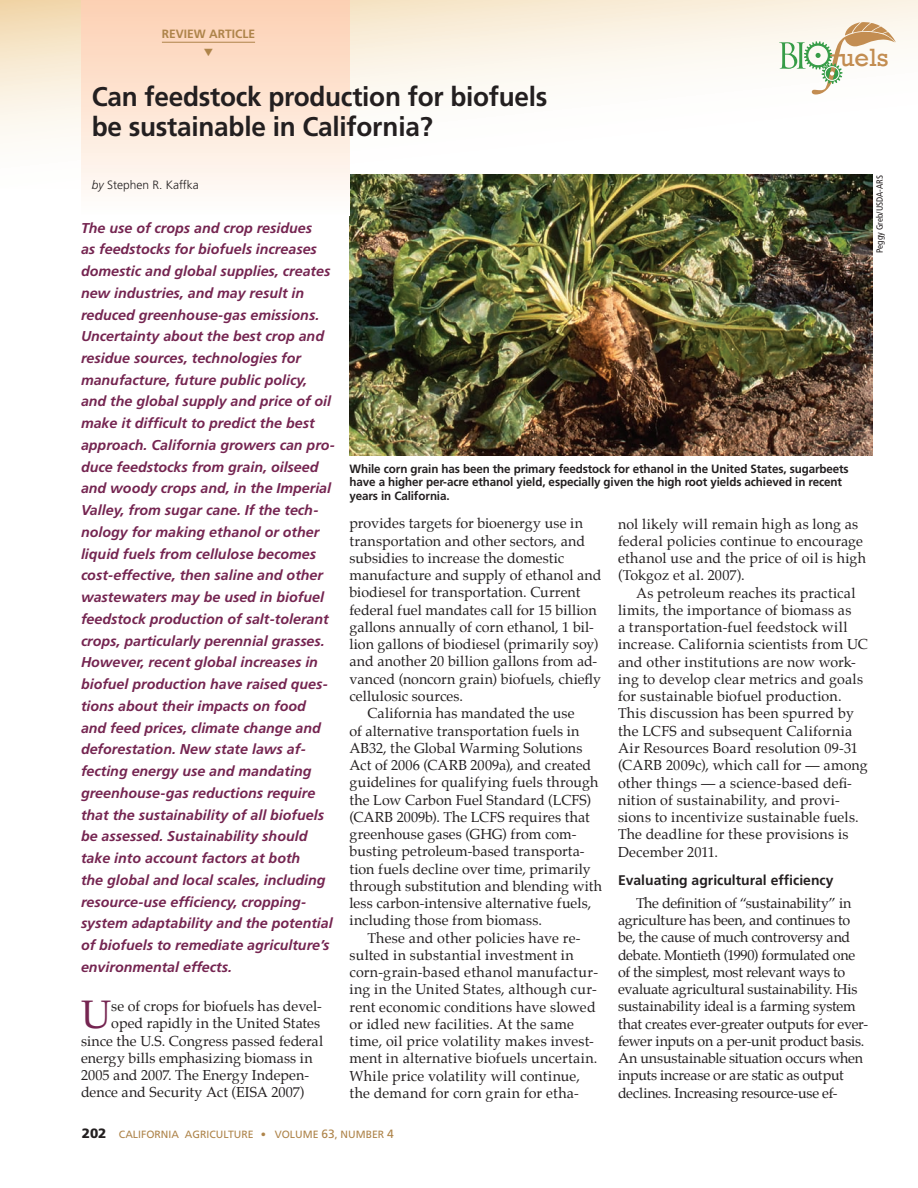
<style>
.page{position:relative;width:918px;height:1188px;background:#fff}
.page>*{position:absolute;margin:0;border:0;box-sizing:border-box;transform-origin:0 0}
.t1{font:39px "Palatino";color:#752551}
.t2{font:700 27px/30px "Frutiger";letter-spacing:-.01em;color:#231f20}
.t3{font:25.65px "Rockwell";color:#c38d51}
.t4{font:14.25px/17.2px "Palatino";letter-spacing:.005em;color:#231f20}
.t5{font:italic 700 14.25px/21.8px "Frutiger";color:#752551}
.t6{font:14.25px/17.2px "Palatino";letter-spacing:-.015em;color:#231f20}
.t7{font:700 13.95px "Frutiger";color:#231f20}
.t8{font:700 12px/13.5px "Frutiger";letter-spacing:-.01em;color:#231f20}
.t9{font:300 12px "Frutiger";color:#231f20}
.t10{font:700 12px "Frutiger";color:#ae844a}
.t11{font:10.5px "Frutiger";color:#ae844a}
.t12{font:condensed 9px "Frutiger";color:#231f20}
.s1{font-style:italic}
.s2{font-weight:900;font-size:13.5px;color:#231f20}
.s3{font-size:12px}
</style>
<div class="page">
<svg style="left:0;top:0;width:918px;height:140px"></svg>
<svg style="left:779px;top:22px;width:117px;height:73px"></svg>
<img style="left:350px;top:174px;width:523px;height:281px">
<div style="left:81px;top:0;width:269px;height:216px;background:linear-gradient(to bottom,#fdcfb1,#fefefc)"></div>
<hr style="left:162px;top:42px;width:93px;height:1px;background:#ae844a">
<svg style="left:204px;top:48px;width:9px;height:8px"></svg>
<p class="t10" style="left:162px;top:26px;width:15px">Revie</p>
<p class="t10" style="left:194px;top:26px;width:31px">w Article</p>
<h2 class="t2" style="left:92px;top:81px;width:457px">Can feedstock production for biofuels be sustainable in California?</h2>
<h3 class="t3" style="left:840px;top:43px;width:50px">uels</h3>
<p class="t9" style="left:92px;top:178px;width:109px"><span class="s1">by</span> Stephen R. Kaffka</p>
<p class="t5" style="left:81px;top:217px;width:256px">The use of crops and crop residues<br>as feedstocks for biofuels increases domestic and global supplies, creates new industries, and may result in reduced greenhouse-gas emissions.<br>Uncertainty about the best crop and residue sources, technologies for manufacture, future public policy, and the global supply and price of oil make it difficult to predict the best approach. California growers can pro&shy;duce feedstocks from grain, oilseed and woody crops and, in the Imperial Valley, from sugar cane. If the tech&shy;nology for making ethanol or other liquid fuels from cellulose becomes cost-effective, then saline and other wastewaters may be used in biofuel feedstock production of salt-tolerant crops, particularly perennial grasses.<br>However, recent global increases in biofuel production have raised ques&shy;tions about their impacts on food<br>and feed prices, climate change and deforestation. New state laws af&shy;fecting energy use and mandating greenhouse-gas reductions require that the sustainability of all biofuels be assessed. Sustainability should take into account factors at both<br>the global and local scales, including resource-use efficiency, cropping&shy;system adaptability and the potential of biofuels to remediate agriculture’s environmental effects.</p>
<h1 class="t1" style="left:81px;top:989px;width:32px">U</h1>
<p class="t4" style="left:111px;top:999px;width:212px">se of crops for biofuels has devel-</p>
<p class="t4" style="left:111px;top:1016px;width:211px">oped rapidly in the United States</p>
<p class="t4" style="left:81px;top:1033px;width:244px">since the U.S. Congress passed federal</p>
<p class="t4" style="left:81px;top:1051px;width:233px">energy bills emphasizing biomass in</p>
<p class="t4" style="left:81px;top:1068px;width:230px">2005 and 2007. The Energy Indepen-</p>
<p class="t4" style="left:81px;top:1085px;width:225px">dence and Security Act (EISA 2007)</p>
<p class="t12" style="left:874px;top:253px;width:79px;rotate:-90deg">Peggy Greb/USDA-ARS</p>
<p class="t8" style="left:350px;top:461px;width:501px">While corn grain has been the primary feedstock for ethanol in the United States, sugarbeets have a higher per-acre ethanol yield, especially given the high root yields achieved in recent years in California.</p>
<p class="t4" style="left:350px;top:516px;width:235px">provides targets for bioenergy use in</p>
<p class="t4" style="left:350px;top:533px;width:237px">transportation and other sectors, and</p>
<p class="t4" style="left:350px;top:551px;width:216px">subsidies to increase the domestic</p>
<p class="t4" style="left:350px;top:568px;width:254px">manufacture and supply of ethanol and</p>
<p class="t4" style="left:350px;top:585px;width:232px">biodiesel for transportation. Current</p>
<p class="t4" style="left:350px;top:602px;width:249px">federal fuel mandates call for 15 billion</p>
<p class="t4" style="left:350px;top:620px;width:246px">gallons annually of corn ethanol, 1 bil-</p>
<p class="t4" style="left:350px;top:637px;width:250px">lion gallons of biodiesel (primarily soy)</p>
<p class="t4" style="left:350px;top:654px;width:249px">and another 20 billion gallons from ad-</p>
<p class="t4" style="left:350px;top:671px;width:253px">vanced (noncorn grain) biofuels, chiefly</p>
<p class="t4" style="left:350px;top:689px;width:115px">cellulosic sources.</p>
<p class="t4" style="left:368px;top:706px;width:209px">California has mandated the use</p>
<p class="t4" style="left:350px;top:723px;width:231px">of alternative transportation fuels in</p>
<p class="t4" style="left:350px;top:740px;width:234px">AB32, the Global Warming Solutions</p>
<p class="t4" style="left:350px;top:758px;width:243px">Act of 2006 (CARB 2009a), and created</p>
<p class="t4" style="left:350px;top:775px;width:250px">guidelines for qualifying fuels through</p>
<p class="t4" style="left:350px;top:792px;width:243px">the Low Carbon Fuel Standard (LCFS)</p>
<p class="t4" style="left:350px;top:810px;width:242px">(CARB 2009b). The LCFS requires that</p>
<p class="t4" style="left:350px;top:827px;width:228px">greenhouse gases (GHG) from com-</p>
<p class="t4" style="left:350px;top:844px;width:237px">busting petroleum-based transporta-</p>
<p class="t4" style="left:350px;top:861px;width:243px">tion fuels decline over time, primarily</p>
<p class="t4" style="left:350px;top:879px;width:254px">through substitution and blending with</p>
<p class="t4" style="left:350px;top:896px;width:243px">less carbon-intensive alternative fuels,</p>
<p class="t4" style="left:350px;top:913px;width:194px">including those from biomass.</p>
<p class="t4" style="left:368px;top:930px;width:215px">These and other policies have re-</p>
<p class="t4" style="left:350px;top:948px;width:226px">sulted in substantial investment in</p>
<p class="t4" style="left:350px;top:965px;width:250px">corn-grain-based ethanol manufactur-</p>
<p class="t4" style="left:350px;top:982px;width:249px">ing in the United States, although cur-</p>
<p class="t4" style="left:350px;top:999px;width:248px">rent economic conditions have slowed</p>
<p class="t4" style="left:350px;top:1017px;width:226px">or idled new facilities. At the same</p>
<p class="t4" style="left:350px;top:1034px;width:246px">time, oil price volatility makes invest-</p>
<p class="t4" style="left:350px;top:1051px;width:249px">ment in alternative biofuels uncertain.</p>
<p class="t4" style="left:350px;top:1068px;width:232px">While price volatility will continue,</p>
<p class="t4" style="left:350px;top:1086px;width:231px">the demand for corn grain for etha-</p>
<p class="t4" style="left:618px;top:516px;width:250px">nol likely will remain high as long as federal policies continue to encourage ethanol use and the price of oil is high (Tokgoz et al. 2007).</p>
<p class="t4" style="left:618px;top:585px;width:251px;text-indent:18px">As petroleum reaches its practical limits, the importance of biomass as<br>a transportation-fuel feedstock will increase. California scientists from UC and other institutions are now work&shy;ing to develop clear metrics and goals for sustainable biofuel production.<br>This discussion has been spurred by the LCFS and subsequent California Air Resources Board resolution 09-31 (CARB 2009c), which call for — among other things — a science-based defi&shy;nition of sustainability, and provi&shy;sions to incentivize sustainable fuels.<br>The deadline for these provisions is December 2011.</p>
<p class="t7" style="left:618px;top:872px;width:217px">Evaluating agricultural efficiency</p>
<p class="t6" style="left:618px;top:896px;width:252px;text-indent:18px">The definition of “sustainability” in agriculture has been, and continues to be, the cause of much controversy and debate. Montieth (1990) formulated one of the simplest, most relevant ways to evaluate agricultural sustainability. His sustainability ideal is a farming system that creates ever-greater outputs for ever&shy;fewer inputs on a per-unit product basis.<br>An unsustainable situation occurs when inputs increase or are static as output declines. Increasing resource-use ef-</p>
<p class="t11" style="left:82px;top:1128px;width:314px"><span class="s2">202</span> CALIFORNIA AGRICULTURE • VOLUME <span class="s3">63</span>, NUMBER <span class="s3">4</span></p>
</div>
